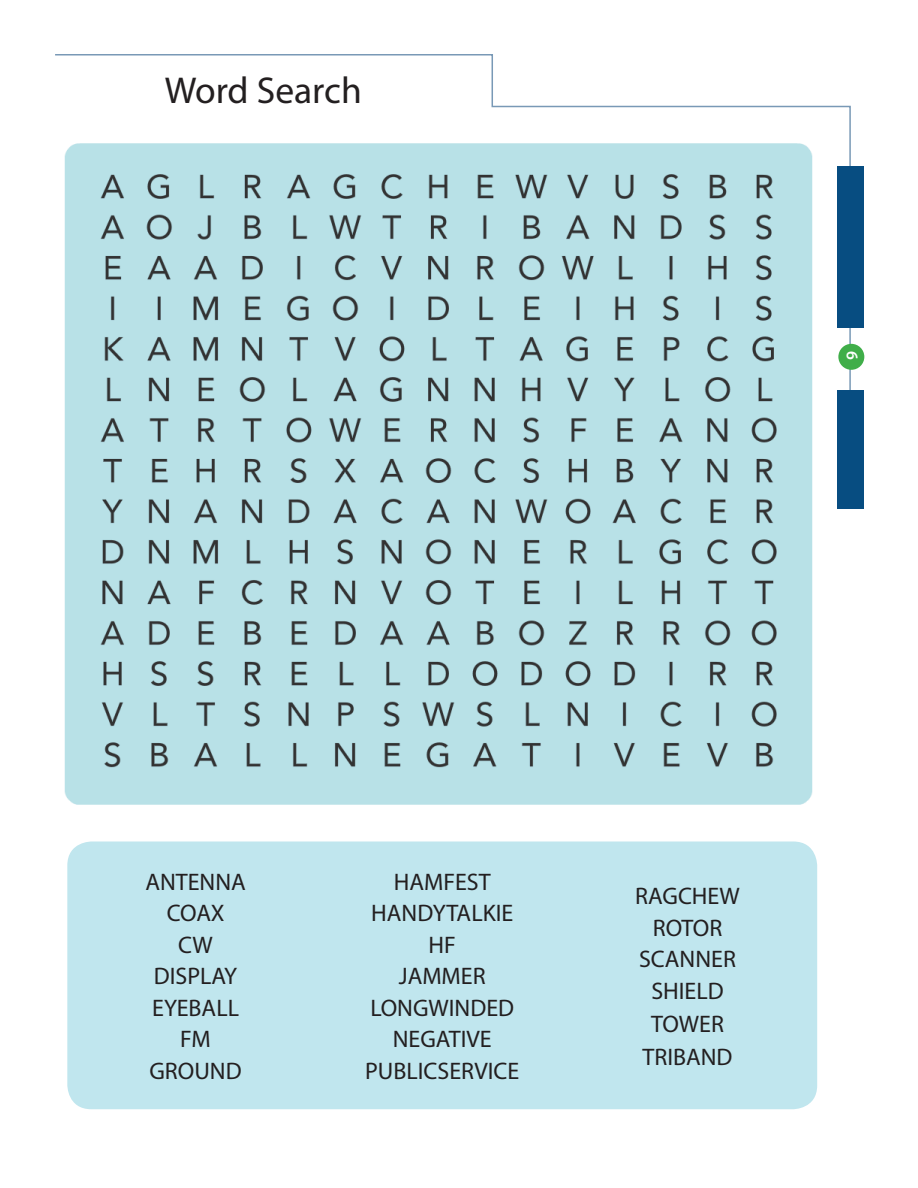
<style>
.page{position:relative;width:918px;height:1188px;background:#fff}
.page>*{position:absolute;margin:0;border:0;box-sizing:border-box;transform-origin:0 0}
.Body{font:37.5px "Myriad Pro";color:#231f20}
.Body-2{font:24px "Myriad Pro";color:#231f20}
.t1{font:600 16.5px "Myriad Pro";color:#fff}
</style>
<div class="page">
<svg style="left:55px;top:54px;width:797px;height:455px"></svg>
<div style="left:837px;top:166px;width:27px;height:162px;background:#074d81"></div>
<div style="left:838px;top:344px;width:26px;height:26px;background:#40ae49;border-radius:50%"></div>
<div style="left:837px;top:390px;width:27px;height:118px;background:#074d81"></div>
<img style="left:55px;top:128px;width:769px;height:677px">
<div style="left:67px;top:842px;width:750px;height:267px;background:#c0e6ee;border-radius:24px"></div>
<p class="Body" style="left:165px;top:67px;width:199px">Word Search</p>
<p class="t1" style="left:863px;top:351px;width:10px;rotate:90deg">6</p>
<p class="Body-2" style="left:145px;top:867px;width:102px">ANTENNA</p>
<p class="Body-2" style="left:167px;top:899px;width:59px">COAX</p>
<p class="Body-2" style="left:178px;top:930px;width:36px">CW</p>
<p class="Body-2" style="left:154px;top:962px;width:85px">DISPLAY</p>
<p class="Body-2" style="left:152px;top:993px;width:88px">EYEBALL</p>
<p class="Body-2" style="left:180px;top:1025px;width:32px">FM</p>
<p class="Body-2" style="left:149px;top:1056px;width:94px">GROUND</p>
<p class="Body-2" style="left:394px;top:867px;width:98px">HAMFEST</p>
<p class="Body-2" style="left:371px;top:899px;width:143px">HANDYTALKIE</p>
<p class="Body-2" style="left:429px;top:930px;width:29px">HF</p>
<p class="Body-2" style="left:399px;top:962px;width:88px">JAMMER</p>
<p class="Body-2" style="left:370px;top:993px;width:145px">LONGWINDED</p>
<p class="Body-2" style="left:393px;top:1025px;width:100px">NEGATIVE</p>
<p class="Body-2" style="left:365px;top:1056px;width:156px">PUBLICSERVICE</p>
<p class="Body-2" style="left:635px;top:881px;width:106px">RAGCHEW</p>
<p class="Body-2" style="left:653px;top:913px;width:71px">ROTOR</p>
<p class="Body-2" style="left:639px;top:944px;width:98px">SCANNER</p>
<p class="Body-2" style="left:651px;top:976px;width:74px">SHIELD</p>
<p class="Body-2" style="left:651px;top:1009px;width:74px">TOWER</p>
<p class="Body-2" style="left:643px;top:1042px;width:92px">TRIBAND</p>
</div>
